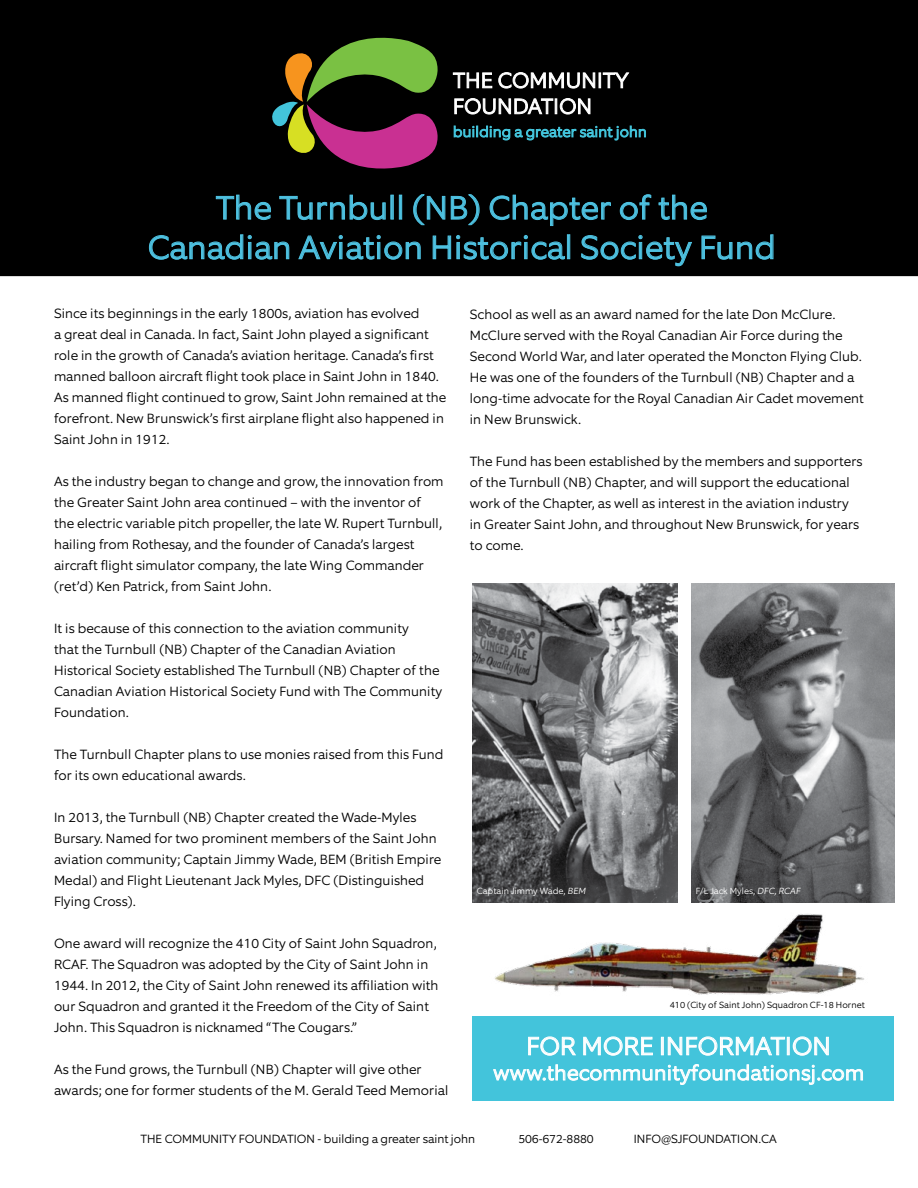
<style>
.page{position:relative;width:918px;height:1188px;background:#fff}
.page>*{position:absolute;margin:0;border:0;box-sizing:border-box;transform-origin:0 0}
.t1{font:300 33px/39.6px "Equip";color:#4ec1e0;text-align:center}
.t2{font:300 25.5px "Equip";color:#fff}
.t3{font:300 21px "Equip";letter-spacing:.01em;color:#fff}
.t4{font:300 13.5px/21px "Equip";color:#000}
.t5{font:300 12px "Equip";letter-spacing:-.01em;color:#000}
.t6{font:300 9px "Equip";color:#fff}
.t7{font:300 9px "Equip";color:#000}
.s1{font-style:italic}
</style>
<div class="page">
<img style="left:495px;top:914px;width:369px;height:81px">
<div style="left:0;top:0;width:918px;height:276px;background:#000"></div>
<svg style="left:658px;top:194px;width:49px;height:26px"></svg>
<svg style="left:149px;top:234px;width:141px;height:26px;background:#10282e"></svg>
<svg style="left:298px;top:235px;width:123px;height:25px;background:#0f272e"></svg>
<svg style="left:432px;top:235px;width:134px;height:25px;background:#10282e"></svg>
<div style="left:567px;top:234px;width:3px;height:25px;border:1px solid #4ec1e0"></div>
<svg style="left:581px;top:235px;width:111px;height:32px;background:#0d2025"></svg>
<svg style="left:701px;top:234px;width:73px;height:26px;background:#0f272e"></svg>
<svg style="left:216px;top:17px;width:435px;height:209px;background:#1c1c19"></svg>
<img style="left:691px;top:583px;width:204px;height:320px">
<div style="left:472px;top:1016px;width:422px;height:85px;background:#43c4db"></div>
<svg style="left:528px;top:1036px;width:48px;height:20px"></svg>
<svg style="left:583px;top:1036px;width:70px;height:20px"></svg>
<div style="left:661px;top:1037px;width:3px;height:18px;border:1px solid #fff"></div>
<svg style="left:668px;top:1036px;width:117px;height:20px"></svg>
<div style="left:787px;top:1037px;width:3px;height:18px;border:1px solid #fff"></div>
<svg style="left:793px;top:1036px;width:36px;height:20px"></svg>
<svg style="left:493px;top:1064px;width:370px;height:21px"></svg>
<img style="left:472px;top:583px;width:206px;height:320px">
<h1 class="t1" style="left:148px;top:188px;width:630px">The Turnbull (NB) Chapter of the<br>Canadian Aviation Historical Society Fund</h1>
<p class="t4" style="left:54px;top:303px;width:394px">Since its beginnings in the early 1800s, aviation has evolved<br>a great deal in Canada. In fact, Saint John played a significant role in the growth of Canada’s aviation heritage. Canada’s first manned balloon aircraft flight took place in Saint John in 1840.<br>As manned flight continued to grow, Saint John remained at the forefront. New Brunswick’s first airplane flight also happened in Saint John in 1912.</p>
<p class="t4" style="left:54px;top:471px;width:391px">As the industry began to change and grow, the innovation from the Greater Saint John area continued – with the inventor of the electric variable pitch propeller, the late W. Rupert Turnbull, hailing from Rothesay, and the founder of Canada’s largest aircraft flight simulator company, the late Wing Commander (ret’d) Ken Patrick, from Saint John.</p>
<p class="t4" style="left:54px;top:618px;width:390px">It is because of this connection to the aviation community<br>that the Turnbull (NB) Chapter of the Canadian Aviation Historical Society established The Turnbull (NB) Chapter of the Canadian Aviation Historical Society Fund with The Community Foundation.</p>
<p class="t4" style="left:54px;top:744px;width:391px">The Turnbull Chapter plans to use monies raised from this Fund for its own educational awards.</p>
<p class="t4" style="left:54px;top:807px;width:389px">In 2013, the Turnbull (NB) Chapter created the Wade-Myles Bursary. Named for two prominent members of the Saint John aviation community; Captain Jimmy Wade, BEM (British Empire Medal) and Flight Lieutenant Jack Myles, DFC (Distinguished Flying Cross).</p>
<p class="t4" style="left:54px;top:933px;width:386px">One award will recognize the 410 City of Saint John Squadron, RCAF. The Squadron was adopted by the City of Saint John in 1944. In 2012, the City of Saint John renewed its affiliation with our Squadron and granted it the Freedom of the City of Saint John. This Squadron is nicknamed “The Cougars.”</p>
<p class="t4" style="left:54px;top:1059px;width:396px">As the Fund grows, the Turnbull (NB) Chapter will give other awards; one for former students of the M. Gerald Teed Memorial</p>
<p class="t4" style="left:470px;top:304px;width:396px">School as well as an award named for the late Don McClure.<br>McClure served with the Royal Canadian Air Force during the Second World War, and later operated the Moncton Flying Club.<br>He was one of the founders of the Turnbull (NB) Chapter and a long-time advocate for the Royal Canadian Air Cadet movement in New Brunswick.</p>
<p class="t4" style="left:470px;top:451px;width:394px">The Fund has been established by the members and supporters of the Turnbull (NB) Chapter, and will support the educational work of the Chapter, as well as interest in the aviation industry in Greater Saint John, and throughout New Brunswick, for years to come.</p>
<p class="t6" style="left:477px;top:885px;width:112px">Captain Jimmy Wade, <span class="s1">BEM</span></p>
<p class="t6" style="left:696px;top:885px;width:108px">F/L Jack Myles, DFC,RCAF</p>
<p class="t7" style="left:670px;top:999px;width:197px">410 (City of Saint John) Squadron CF-18 Hornet</p>
<h2 class="t2" style="left:526px;top:1030px;width:306px">FOR MORE INFORMATION</h2>
<h3 class="t3" style="left:493px;top:1059px;width:372px">www.thecommunityfoundationsj.com</h3>
<p class="t5" style="left:140px;top:1131px;width:336px">THE COMMUNITY FOUNDATION - building a greater saint john</p>
<p class="t5" style="left:518px;top:1131px;width:77px">506-672-8880</p>
<p class="t5" style="left:634px;top:1131px;width:144px">INFO@SJFOUNDATION.CA</p>
</div>
